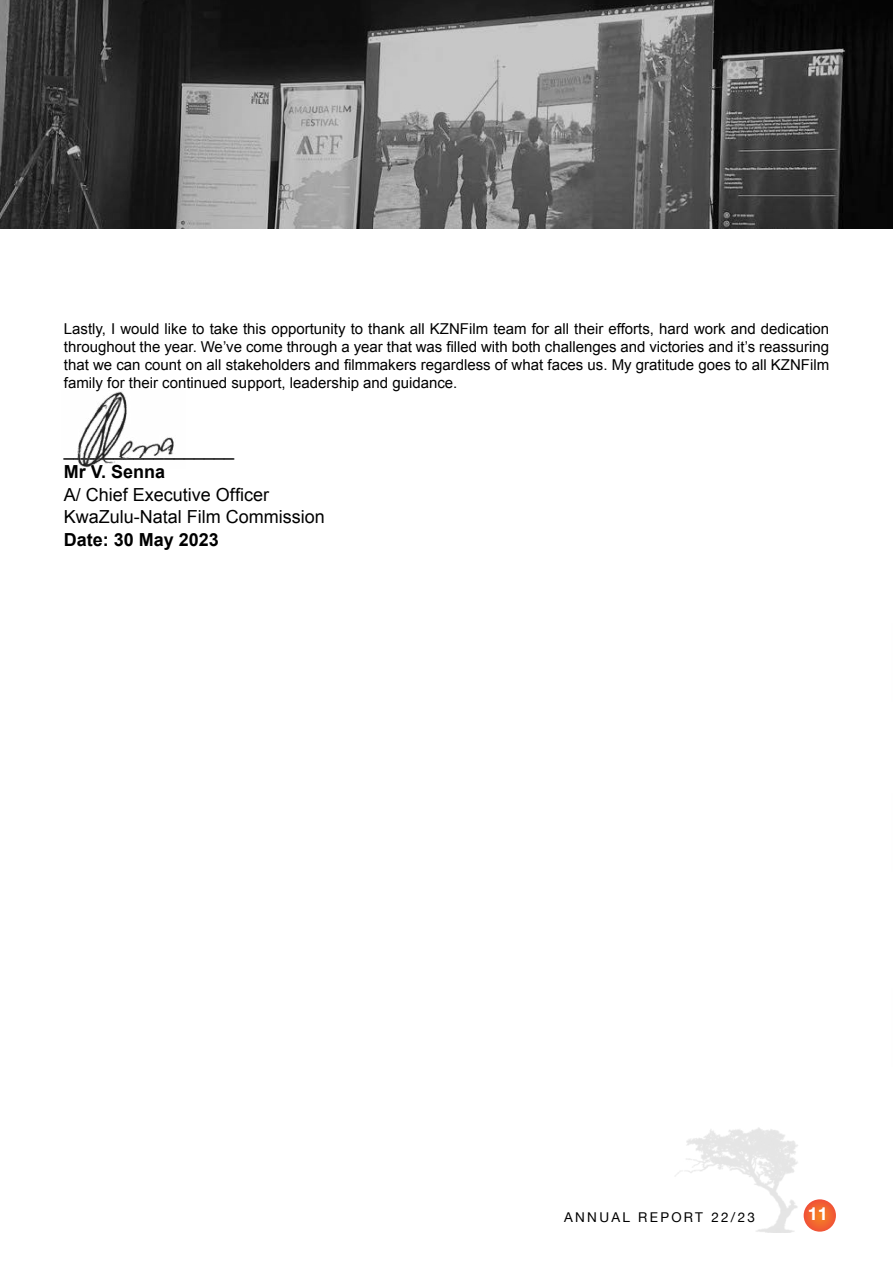
<style>
.page{position:relative;width:893px;height:1263px;background:#fff}
.page>*{position:absolute;margin:0;border:0;box-sizing:border-box;transform-origin:0 0}
.t1{font:18px/22.5px "Arial";color:#000}
.t2{font:700 18px "Arial";color:#000}
.t3{font:700 18px "Helvetica Neue";color:#fff}
.t4{font:15px/18px "Arial";color:#000;text-align:justify}
.t5{font:13.5px "Helvetica Neue";letter-spacing:.17em;color:#000}
</style>
<div class="page">
<img style="left:675px;top:1127px;width:141px;height:106px">
<img style="left:1px;top:0;width:892px;height:228px">
<svg style="left:804px;top:1199px;width:32px;height:33px"></svg>
<img style="left:77px;top:391px;width:97px;height:77px">
<p class="t4" style="left:64px;top:320px;width:767px">Lastly, I would like to take this opportunity to thank all KZNFilm team for all their efforts, hard work and dedication throughout the year. We’ve come through a year that was filled with both challenges and victories and it’s reassuring that we can count on all stakeholders and filmmakers regardless of what faces us. My gratitude goes to all KZNFilm family for their continued support, leadership and guidance.</p>
<p class="t1" style="left:64px;top:438px;width:172px">_________________</p>
<p class="t2" style="left:64px;top:460px;width:103px">Mr V. Senna</p>
<p class="t1" style="left:64px;top:483px;width:263px">A/ Chief Executive Officer<br>KwaZulu-Natal Film Commission</p>
<p class="t2" style="left:64px;top:527px;width:157px">Date: 30 May 2023</p>
<p class="t5" style="left:564px;top:1208px;width:192px">ANNUAL REPORT 22/23</p>
<p class="t3" style="left:808px;top:1200px;width:22px">11</p>
</div>
